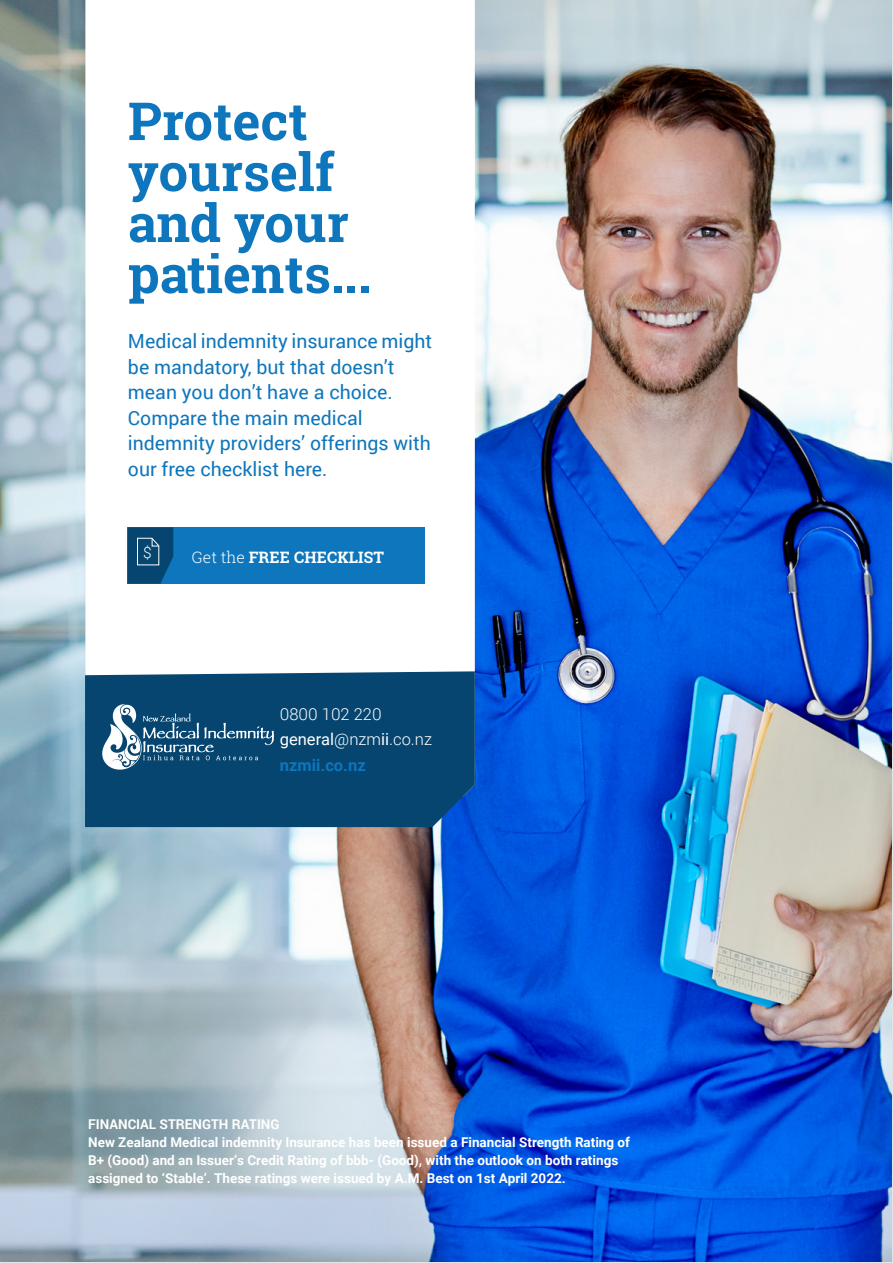
<style>
.page{position:relative;width:893px;height:1263px;background:#fff}
.page>*{position:absolute;margin:0;border:0;box-sizing:border-box;transform-origin:0 0}
.t1{font:700 52.5px/51px "Roboto Slab";color:#0e76bc}
.t2{font:19.5px/25.5px "Roboto";color:#0e76bc}
.t3{font:300 16.5px/25.5px "Roboto";color:#fff}
.t4{font:700 15.75px "Roboto Slab";letter-spacing:.01em;color:#fff}
.t5{font:300 15.45px "Roboto";color:#fff}
.t6{font:700 13.5px/18px "Roboto";color:#fff}
.s1{font-weight:300}
.s2{font-weight:400}
.s3{font-weight:700;color:#0e76bc}
</style>
<div class="page">
<img style="left:0;top:0;width:892px;height:1262px">
<svg style="left:85px;top:0;width:390px;height:671px"></svg>
<div style="left:85px;top:671px;width:390px;height:156px;background:#06456f"></div>
<div style="left:128px;top:527px;width:297px;height:57px;background:#0e76bc"></div>
<svg style="left:128px;top:527px;width:45px;height:57px;background:#10507a"></svg>
<img style="left:103px;top:704px;width:170px;height:66px">
<h1 class="t1" style="left:128px;top:95px;width:245px">Protect yourself and your patients...</h1>
<h2 class="t2" style="left:128px;top:328px;width:306px">Medical indemnity insurance might be mandatory, but that doesn’t mean you don’t have a choice.<br>Compare the main medical indemnity providers’ offerings with our free checklist here.</h2>
<p class="t5" style="left:143px;top:542px;width:10px">$</p>
<p class="t4" style="left:192px;top:546px;width:194px"><span class="s1">Get the</span> FREE CHECKLIST</p>
<p class="t3" style="left:280px;top:700px;width:154px">0800 102 220 <span class="s2">general</span>@nzm<span class="s2">ii</span>.co.nz <span class="s3">nzmii.co.nz</span></p>
<p class="t6" style="left:88px;top:1114px;width:543px">FINANCIAL STRENGTH RATING<br>New Zealand Medical indemnity Insurance has been issued a Financial Strength Rating of B+ (Good) and an Issuer’s Credit Rating of bbb- (Good), with the outlook on both ratings assigned to ‘Stable’. These ratings were issued by A.M. Best on 1st April 2022.</p>
</div>
